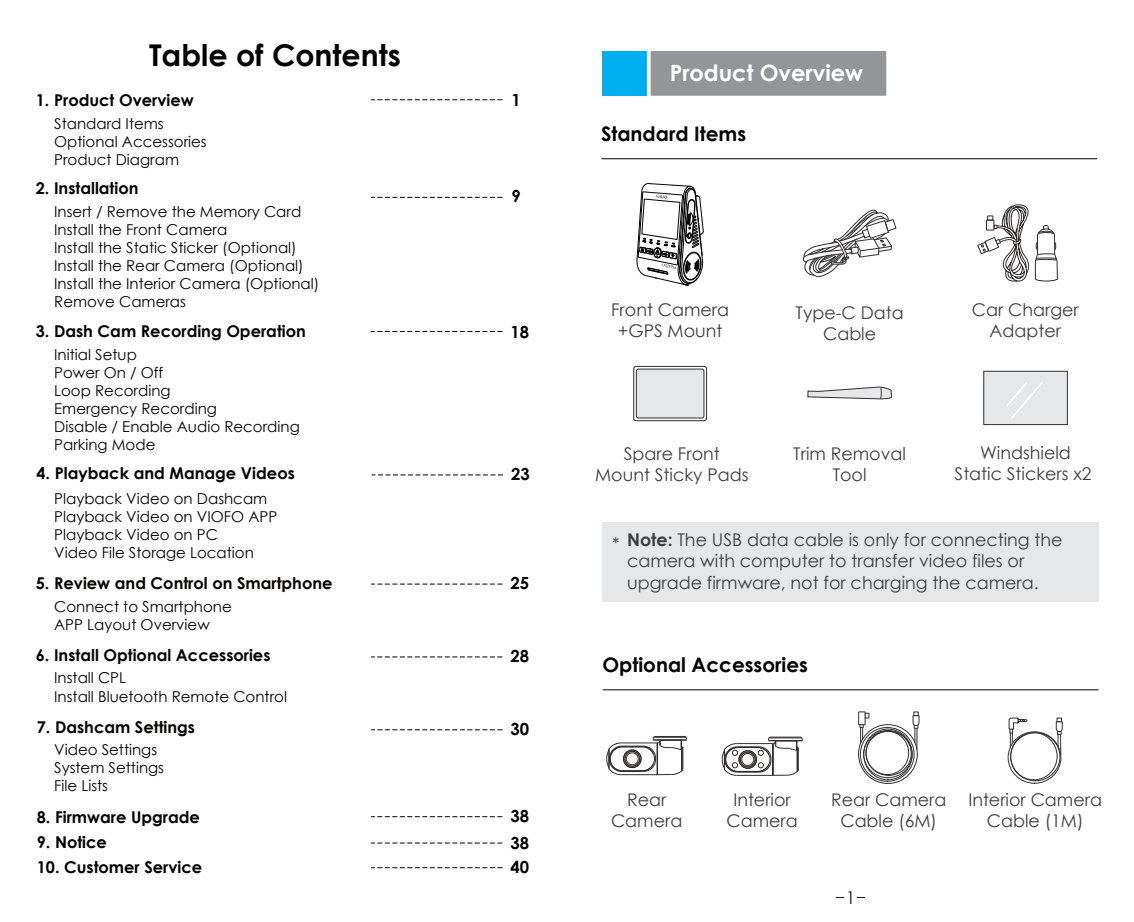
<style>
.page{position:relative;width:1134px;height:922px;background:#fff}
.page>*{position:absolute;margin:0;border:0;box-sizing:border-box;transform-origin:0 0}
.t1{font:700 30px "Century Gothic";color:#030303}
.t2{font:700 22.5px "Century Gothic";color:#fff}
.t3{font:700 20px "Century Gothic";color:#030303}
.t4{font:17.5px/21px "Century Gothic";color:#3e3e3f;text-align:center}
.t5{font:17.5px "Century Gothic";color:#231f20}
.t6{font:700 16.75px/26.8px "Century Gothic";color:#030303}
.t7{font:700 16.25px "Century Gothic";color:#050403}
.t8{font:700 16.25px "Century Gothic";color:#030303}
.t9{font:15px/18px "Century Gothic";color:#050403}
.t10{font:15px/18px "Century Gothic";color:#030303}
.s1{color:#030303}
.s2{font-weight:700}
</style>
<div class="page">
<hr style="left:601px;top:158px;width:496px;height:1px;background:#030303">
<hr style="left:603px;top:689px;width:495px;height:1px;background:#030303">
<div style="left:603px;top:51px;width:127px;height:45px;background:#00aeef"></div>
<div style="left:647px;top:51px;width:240px;height:45px;background:#939598"></div>
<div style="left:603px;top:521px;width:496px;height:80px;background:#e6e7e9"></div>
<div style="left:633px;top:366px;width:74px;height:55px;border:1px solid #312c2c;border-radius:2px"></div>
<div style="left:636px;top:369px;width:68px;height:49px;background:#e6e7e9;border-radius:2px"></div>
<div style="left:636px;top:369px;width:68px;height:49px;border:1px solid #312c2c;border-radius:2px"></div>
<svg style="left:807px;top:386px;width:85px;height:13px"></svg>
<hr style="left:654px;top:735px;width:32px;height:1px;background:#312c2c">
<svg style="left:606px;top:736px;width:81px;height:39px"></svg>
<div style="left:983px;top:371px;width:85px;height:53px;background:#e6e7e9;border:1px solid #312f30"></div>
<svg style="left:1006px;top:382px;width:37px;height:36px"></svg>
<svg style="left:803px;top:209px;width:93px;height:68px"></svg>
<svg style="left:977px;top:204px;width:81px;height:78px"></svg>
<div style="left:858px;top:724px;width:59px;height:59px;border:1px solid #312f30;border-radius:50%"></div>
<div style="left:860px;top:727px;width:54px;height:54px;border:1px solid #312f30;border-radius:50%"></div>
<div style="left:863px;top:728px;width:49px;height:51px;border:1px solid #312f30;border-radius:50%"></div>
<div style="left:863px;top:730px;width:49px;height:47px;border:1px solid #312f30;border-radius:50%"></div>
<div style="left:866px;top:730px;width:45px;height:45px;border:1px solid #312f30;border-radius:50%"></div>
<div style="left:866px;top:730px;width:43px;height:44px;border:1px solid #312f30;border-radius:50%"></div>
<svg style="left:912px;top:711px;width:7px;height:38px"></svg>
<svg style="left:859px;top:712px;width:10px;height:31px"></svg>
<div style="left:859px;top:711px;width:6px;height:13px;background:#fff"></div>
<div style="left:858px;top:711px;width:7px;height:13px;border:1px solid #312f30"></div>
<svg style="left:637px;top:183px;width:67px;height:103px"></svg>
<hr style="left:770px;top:736px;width:31px;height:1px;background:#312c2c">
<svg style="left:721px;top:737px;width:82px;height:38px"></svg>
<div style="left:1008px;top:731px;width:53px;height:52px;border:1px solid #312f30;border-radius:50%"></div>
<div style="left:1010px;top:732px;width:47px;height:47px;border:1px solid #312f30;border-radius:50%"></div>
<svg style="left:1056px;top:717px;width:7px;height:36px"></svg>
<svg style="left:1008px;top:717px;width:19px;height:30px"></svg>
<svg style="left:371px;top:99px;width:131px;height:1px"></svg>
<svg style="left:371px;top:197px;width:131px;height:1px"></svg>
<svg style="left:371px;top:331px;width:131px;height:1px"></svg>
<svg style="left:372px;top:474px;width:131px;height:1px"></svg>
<svg style="left:371px;top:583px;width:131px;height:1px"></svg>
<svg style="left:371px;top:656px;width:131px;height:1px"></svg>
<svg style="left:371px;top:729px;width:131px;height:1px"></svg>
<svg style="left:371px;top:816px;width:131px;height:1px"></svg>
<svg style="left:371px;top:842px;width:131px;height:1px"></svg>
<svg style="left:371px;top:867px;width:131px;height:1px"></svg>
<h1 class="t1" style="left:149px;top:32px;width:253px">Table of Contents</h1>
<p class="t7" style="left:36px;top:87px;width:159px">1. Product Overview</p>
<p class="t9" style="left:54px;top:114px;width:154px">Standard Items<br>Optional Accessories<br>Product Diagram</p>
<p class="t9" style="left:54px;top:202px;width:267px">Insert / Remove the Memory Card<br>Install the Front Camera<br>Install the Static Sticker (Optional)<br>Install the Rear Camera (Optional)<br>Install the Interior Camera (Optional)<br>Remove Cameras</p>
<p class="t7" style="left:36px;top:176px;width:104px">2. Installation</p>
<p class="t7" style="left:36px;top:319px;width:272px">3. Dash Cam Recording Operation</p>
<p class="t9" style="left:54px;top:345px;width:247px">Initial Setup<br>Power On / Off<br>Loop Recording<br>Emergency Recording<br>Disable / Enable Audio Recording<br>Parking Mode</p>
<p class="t7" style="left:36px;top:461px;width:260px">4. Playback and Manage Videos</p>
<p class="t9" style="left:54px;top:489px;width:224px">Playback Video on Dashcam<br>Playback Video on VIOFO APP<br>Playback Video on PC<br>Video File Storage Location</p>
<p class="t7" style="left:36px;top:571px;width:298px">5. Review and Control on Smartphone</p>
<p class="t9" style="left:54px;top:597px;width:179px">Connect to Smartphone<br>APP Layout Overview</p>
<p class="t10" style="left:54px;top:668px;width:234px">Install CPL<br>Install Bluetooth Remote Control</p>
<p class="t7" style="left:36px;top:642px;width:236px">6. Install Optional Accessories</p>
<p class="t7" style="left:37px;top:714px;width:160px"><span class="s1">7.</span> Dashcam Settings</p>
<p class="t9" style="left:54px;top:739px;width:111px">Video Settings<br>System Settings<br>File Lists</p>
<p class="t8" style="left:37px;top:804px;width:165px">8. Firmware Upgrade</p>
<p class="t8" style="left:37px;top:829px;width:72px">9. Notice</p>
<p class="t8" style="left:37px;top:854px;width:167px">10. Customer Service</p>
<p class="t6" style="left:511px;top:85px;width:11px">1</p>
<p class="t6" style="left:511px;top:182px;width:11px">9</p>
<p class="t6" style="left:510px;top:317px;width:20px">18</p>
<p class="t6" style="left:511px;top:460px;width:20px">23</p>
<p class="t6" style="left:510px;top:569px;width:20px">25</p>
<p class="t6" style="left:510px;top:641px;width:20px">28</p>
<p class="t6" style="left:510px;top:715px;width:20px">30</p>
<p class="t6" style="left:510px;top:801px;width:20px">38<br>38</p>
<p class="t6" style="left:510px;top:852px;width:20px">40</p>
<h2 class="t2" style="left:670px;top:55px;width:195px">Product Overview</h2>
<h3 class="t3" style="left:601px;top:118px;width:147px">Standard Items</h3>
<p class="t4" style="left:611px;top:299px;width:119px">Front Camera +GPS Mount</p>
<p class="t4" style="left:595px;top:443px;width:155px">Spare Front<br>Mount Sticky Pads</p>
<p class="t4" style="left:796px;top:301px;width:110px">Type-C Data<br>Cable</p>
<p class="t4" style="left:793px;top:443px;width:114px">Trim Removal<br>Tool</p>
<p class="t4" style="left:972px;top:298px;width:108px">Car Charger<br>Adapter</p>
<p class="t4" style="left:955px;top:442px;width:138px">Windshield<br>Static Stickers x2</p>
<p class="t4" style="left:627px;top:529px;width:437px;text-align:left;text-indent:-15px">* <span class="s2">Note:</span> The USB data cable is only for connecting the camera with computer to transfer video files or upgrade firmware, not for charging the camera.</p>
<h3 class="t3" style="left:602px;top:649px;width:207px">Optional Accessories</h3>
<p class="t4" style="left:726px;top:788px;width:73px">Interior<br>Camera</p>
<p class="t4" style="left:611px;top:788px;width:73px">Rear<br>Camera</p>
<p class="t4" style="left:831px;top:788px;width:117px">Rear Camera<br>Cable (6M)</p>
<p class="t5" style="left:846px;top:885px;width:11px">1</p>
<p class="t4" style="left:968px;top:788px;width:135px">Interior Camera<br>Cable (1M)</p>
</div>
